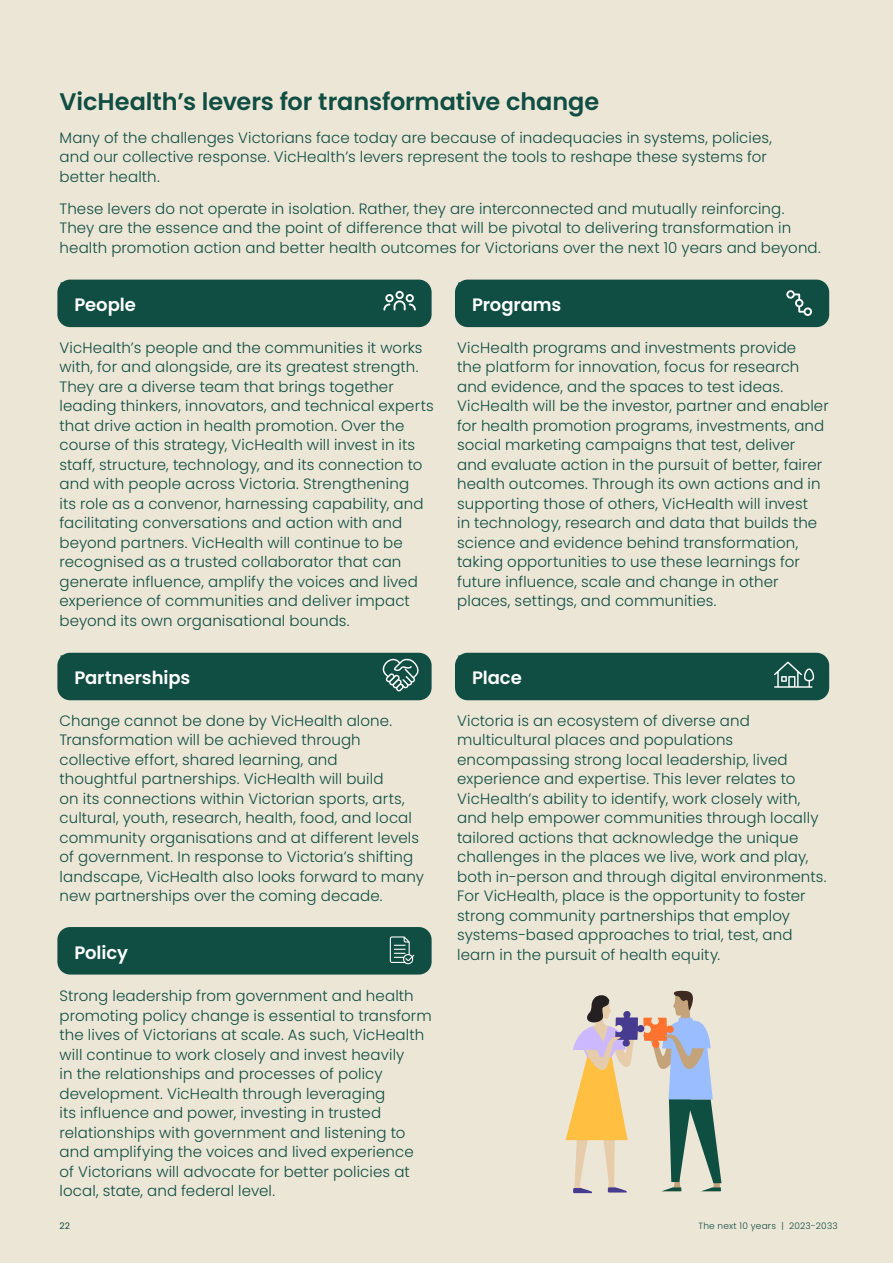
<style>
.page{position:relative;width:893px;height:1263px;background:#ece6d6}
.page>*{position:absolute;margin:0;border:0;box-sizing:border-box;transform-origin:0 0}
.Heading_02{font:600 24px "Poppins";letter-spacing:-.005em;color:#104e43}
.Heading_03{font:600 18px "Poppins";letter-spacing:-.005em;color:#fff}
.Body{font:300 15px/19.5px "Poppins";letter-spacing:.01em;color:#104e43}
.t1{font:300 9px "Poppins";letter-spacing:.02em;color:#104e43}
.t2{font:9px "Poppins";color:#104e43}
</style>
<div class="page">
<svg style="left:566px;top:990px;width:156px;height:203px"></svg>
<div style="left:57px;top:280px;width:375px;height:47px;background:#104e43;border-radius:13px"></div>
<div style="left:455px;top:280px;width:374px;height:47px;background:#104e43;border-radius:13px"></div>
<div style="left:57px;top:653px;width:375px;height:47px;background:#104e43;border-radius:13px"></div>
<div style="left:455px;top:653px;width:374px;height:47px;background:#104e43;border-radius:13px"></div>
<div style="left:57px;top:927px;width:375px;height:47px;background:#104e43;border-radius:13px"></div>
<svg style="left:383px;top:291px;width:33px;height:20px"></svg>
<svg style="left:382px;top:658px;width:37px;height:33px"></svg>
<svg style="left:390px;top:936px;width:24px;height:28px"></svg>
<svg style="left:786px;top:290px;width:26px;height:26px"></svg>
<svg style="left:774px;top:661px;width:40px;height:27px"></svg>
<p class="Heading_02" style="left:60px;top:88px;width:541px">VicHealth’s levers for transformative change</p>
<p class="Body" style="left:60px;top:128px;width:714px">Many of the challenges Victorians face today are because of inadequacies in systems, policies, and our collective response. VicHealth’s levers represent the tools to reshape these systems for better health.</p>
<p class="Body" style="left:60px;top:199px;width:763px">These levers do not operate in isolation. Rather, they are interconnected and mutually reinforcing.<br>They are the essence and the point of difference that will be pivotal to delivering transformation in health promotion action and better health outcomes for Victorians over the next 10 years and beyond.</p>
<p class="Heading_03" style="left:74px;top:295px;width:63px">People</p>
<p class="Heading_03" style="left:472px;top:295px;width:91px">Programs</p>
<p class="Body" style="left:60px;top:338px;width:376px">VicHealth’s people and the communities it works with, for and alongside, are its greatest strength.<br>They are a diverse team that brings together leading thinkers, innovators, and technical experts that drive action in health promotion. Over the course of this strategy, VicHealth will invest in its staff, structure, technology, and its connection to and with people across Victoria. Strengthening<br>its role as a convenor, harnessing capability, and facilitating conversations and action with and beyond partners. VicHealth will continue to be recognised as a trusted collaborator that can generate influence, amplify the voices and lived experience of communities and deliver impact beyond its own organisational bounds.</p>
<p class="Body" style="left:457px;top:338px;width:373px">VicHealth programs and investments provide<br>the platform for innovation, focus for research and evidence, and the spaces to test ideas.<br>VicHealth will be the investor, partner and enabler for health promotion programs, investments, and social marketing campaigns that test, deliver and evaluate action in the pursuit of better, fairer health outcomes. Through its own actions and in supporting those of others, VicHealth will invest<br>in technology, research and data that builds the science and evidence behind transformation, taking opportunities to use these learnings for future influence, scale and change in other places, settings, and communities.</p>
<p class="Heading_03" style="left:74px;top:668px;width:117px">Partnerships</p>
<p class="Heading_03" style="left:472px;top:668px;width:51px">Place</p>
<p class="Body" style="left:60px;top:711px;width:366px">Change cannot be done by VicHealth alone.<br>Transformation will be achieved through collective effort, shared learning, and<br>thoughtful partnerships. VicHealth will build<br>on its connections within Victorian sports, arts, cultural, youth, research, health, food, and local community organisations and at different levels of government. In response to Victoria’s shifting landscape, VicHealth also looks forward to many new partnerships over the coming decade.</p>
<p class="Heading_03" style="left:74px;top:942px;width:55px">Policy</p>
<p class="Body" style="left:60px;top:986px;width:374px">Strong leadership from government and health promoting policy change is essential to transform the lives of Victorians at scale. As such, VicHealth will continue to work closely and invest heavily<br>in the relationships and processes of policy development. VicHealth through leveraging<br>its influence and power, investing in trusted relationships with government and listening to and amplifying the voices and lived experience of Victorians will advocate for better policies at local, state, and federal level.</p>
<p class="Body" style="left:457px;top:711px;width:371px">Victoria is an ecosystem of diverse and multicultural places and populations encompassing strong local leadership, lived experience and expertise. This lever relates to VicHealth’s ability to identify, work closely with, and help empower communities through locally tailored actions that acknowledge the unique challenges in the places we live, work and play, both in-person and through digital environments.<br>For VicHealth, place is the opportunity to foster strong community partnerships that employ systems-based approaches to trial, test, and learn in the pursuit of health equity.</p>
<p class="t2" style="left:60px;top:1220px;width:12px">22</p>
<p class="t1" style="left:698px;top:1220px;width:141px">The next 10 years | 2023-2033</p>
</div>
